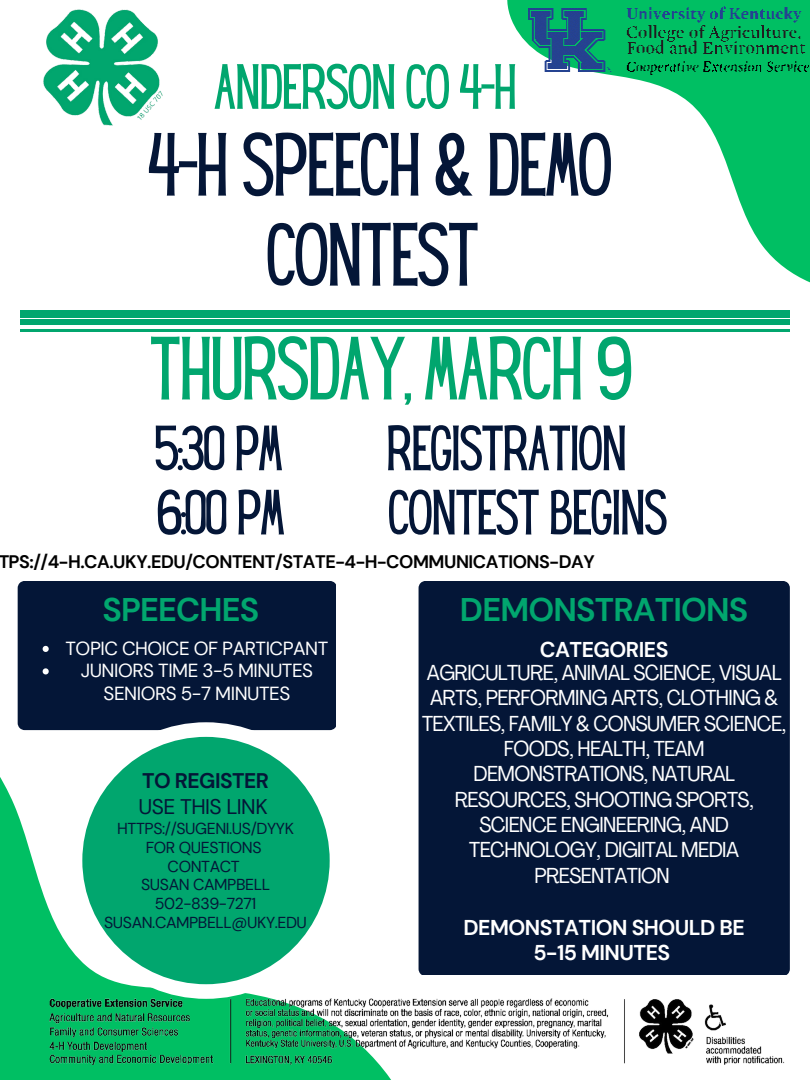
<style>
.page{position:relative;width:810px;height:1080px;background:#fff}
.page>*{position:absolute;margin:0;border:0;box-sizing:border-box;transform-origin:0 0}
.t1{font:78.38px/90px "Hey Gotcha";letter-spacing:-.025em;color:#041637;text-align:center}
.t2{font:78.38px "Hey Gotcha";letter-spacing:-.025em;color:#01a66e}
.t3{font:55.88px "Hey Gotcha";letter-spacing:-.025em;color:#041637}
.t4{font:55.88px "Hey Gotcha";letter-spacing:-.025em;color:#01a66e}
.t5{font:700 32.69px "DM Sans";letter-spacing:-.025em;color:#01a66e}
.t6{font:condensed 21.44px/25.3px "Agrandir";letter-spacing:-.025em;color:#fff;text-align:center}
.t7{font:700 21.44px/25.3px "DM Sans";letter-spacing:-.025em;color:#fff;text-align:center}
.t8{font:21.12px "DM Sans";letter-spacing:-.025em;color:#041637}
.t9{font:700 21.12px "DM Sans";letter-spacing:-.025em;color:#041637}
.t10{font:18.94px/22.5px "DM Sans";letter-spacing:-.025em;color:#fff;text-align:center}
.t11{font:700 18.12px "DM Sans";letter-spacing:-.025em;color:#000}
.t12{font:15.88px/18.7px "DM Sans";letter-spacing:-.025em;color:#041637;text-align:center}
</style>
<div class="page">
<svg style="left:442px;top:0;width:368px;height:332px"></svg>
<svg style="left:0;top:590px;width:419px;height:407px"></svg>
<div style="left:18px;top:581px;width:318px;height:149px;background:#041637"></div>
<img style="left:0;top:997px;width:785px;height:83px">
<img style="left:529px;top:7px;width:281px;height:67px">
<img style="left:43px;top:9px;width:120px;height:117px">
<div style="left:20px;top:310px;width:51px;height:7px;background:#01a66e"></div>
<div style="left:20px;top:319px;width:51px;height:5px;background:#01a66e"></div>
<hr style="left:20px;top:329px;width:51px;height:2px;background:#01a66e">
<div style="left:71px;top:310px;width:52px;height:7px;background:#01a66e"></div>
<div style="left:71px;top:319px;width:52px;height:5px;background:#01a66e"></div>
<hr style="left:71px;top:329px;width:52px;height:2px;background:#01a66e">
<div style="left:123px;top:310px;width:51px;height:7px;background:#01a66e"></div>
<div style="left:123px;top:319px;width:51px;height:5px;background:#01a66e"></div>
<hr style="left:123px;top:329px;width:51px;height:2px;background:#01a66e">
<div style="left:174px;top:310px;width:51px;height:7px;background:#01a66e"></div>
<div style="left:174px;top:319px;width:51px;height:5px;background:#01a66e"></div>
<hr style="left:174px;top:329px;width:51px;height:2px;background:#01a66e">
<div style="left:225px;top:310px;width:52px;height:7px;background:#01a66e"></div>
<div style="left:225px;top:319px;width:52px;height:5px;background:#01a66e"></div>
<hr style="left:225px;top:329px;width:52px;height:2px;background:#01a66e">
<div style="left:277px;top:310px;width:51px;height:7px;background:#01a66e"></div>
<div style="left:277px;top:319px;width:51px;height:5px;background:#01a66e"></div>
<hr style="left:277px;top:329px;width:51px;height:2px;background:#01a66e">
<div style="left:328px;top:310px;width:51px;height:7px;background:#01a66e"></div>
<div style="left:328px;top:319px;width:51px;height:5px;background:#01a66e"></div>
<hr style="left:328px;top:329px;width:51px;height:2px;background:#01a66e">
<div style="left:379px;top:310px;width:52px;height:7px;background:#01a66e"></div>
<div style="left:379px;top:319px;width:52px;height:5px;background:#01a66e"></div>
<hr style="left:379px;top:329px;width:52px;height:2px;background:#01a66e">
<div style="left:431px;top:310px;width:51px;height:7px;background:#01a66e"></div>
<div style="left:431px;top:319px;width:51px;height:5px;background:#01a66e"></div>
<hr style="left:431px;top:329px;width:51px;height:2px;background:#01a66e">
<div style="left:482px;top:310px;width:51px;height:7px;background:#01a66e"></div>
<div style="left:482px;top:319px;width:51px;height:5px;background:#01a66e"></div>
<hr style="left:482px;top:329px;width:51px;height:2px;background:#01a66e">
<div style="left:533px;top:310px;width:52px;height:7px;background:#01a66e"></div>
<div style="left:533px;top:319px;width:52px;height:5px;background:#01a66e"></div>
<hr style="left:533px;top:329px;width:52px;height:2px;background:#01a66e">
<div style="left:585px;top:310px;width:51px;height:7px;background:#01a66e"></div>
<div style="left:585px;top:319px;width:51px;height:5px;background:#01a66e"></div>
<hr style="left:585px;top:329px;width:51px;height:2px;background:#01a66e">
<div style="left:636px;top:310px;width:51px;height:7px;background:#01a66e"></div>
<div style="left:636px;top:319px;width:51px;height:5px;background:#01a66e"></div>
<hr style="left:636px;top:329px;width:51px;height:2px;background:#01a66e">
<div style="left:687px;top:310px;width:52px;height:7px;background:#01a66e"></div>
<div style="left:687px;top:319px;width:52px;height:5px;background:#01a66e"></div>
<hr style="left:687px;top:329px;width:52px;height:2px;background:#01a66e">
<div style="left:739px;top:310px;width:51px;height:7px;background:#01a66e"></div>
<div style="left:739px;top:319px;width:51px;height:5px;background:#01a66e"></div>
<hr style="left:739px;top:329px;width:51px;height:2px;background:#01a66e">
<div style="left:419px;top:581px;width:371px;height:394px;background:#041637"></div>
<svg style="left:68px;top:722px;width:276px;height:277px;fill:#01a66e"></svg>
<svg style="left:43px;top:646px;width:6px;height:6px"></svg>
<svg style="left:43px;top:668px;width:6px;height:6px"></svg>
<h2 class="t4" style="left:213px;top:64px;width:305px">ANDERSON CO 4-H</h2>
<h1 class="t1" style="left:148px;top:127px;width:466px">4-H SPEECH &amp; DEMO<br>CONTEST</h1>
<h1 class="t2" style="left:150px;top:337px;width:484px">THURSDAY, MARCH 9</h1>
<h2 class="t3" style="left:155px;top:426px;width:130px">5:30 PM</h2>
<h2 class="t3" style="left:386px;top:426px;width:243px">REGISTRATION</h2>
<h2 class="t3" style="left:157px;top:490px;width:130px">6:00 PM</h2>
<h2 class="t3" style="left:388px;top:490px;width:281px">CONTEST BEGINS</h2>
<p class="t11" style="left:-2px;top:550px;width:598px">TPS://4-H.CA.UKY.EDU/CONTENT/STATE-4-H-COMMUNICATIONS-DAY</p>
<h3 class="t5" style="left:460px;top:588px;width:290px">DEMONSTRATIONS</h3>
<p class="t7" style="left:540px;top:637px;width:130px">CATEGORIES</p>
<p class="t6" style="left:422px;top:662px;width:366px">AGRICULTURE, ANIMAL SCIENCE, VISUAL<br>ARTS, PERFORMING ARTS, CLOTHING &amp;<br>TEXTILES, FAMILY &amp; CONSUMER SCIENCE,<br>FOODS, HEALTH, TEAM<br>DEMONSTRATIONS, NATURAL<br>RESOURCES, SHOOTING SPORTS,<br>SCIENCE ENGINEERING, AND<br>TECHNOLOGY, DIGIITAL MEDIA<br>PRESENTATION</p>
<p class="t7" style="left:464px;top:915px;width:283px">DEMONSTATION SHOULD BE<br>5-15 MINUTES</p>
<h3 class="t5" style="left:102px;top:588px;width:158px">SPEECHES</h3>
<p class="t10" style="left:66px;top:637px;width:264px">TOPIC CHOICE OF PARTICPANT<br>JUNIORS TIME 3-5 MINUTES<br>SENIORS 5-7 MINUTES</p>
<p class="t9" style="left:142px;top:767px;width:128px">TO REGISTER</p>
<p class="t8" style="left:139px;top:793px;width:131px">USE THIS LINK</p>
<p class="t12" style="left:104px;top:819px;width:204px">HTTPS://SUGENI.US/DYYK<br>FOR QUESTIONS<br>CONTACT<br>SUSAN CAMPBELL<br>502-839-7271<br>SUSAN.CAMPBELL@UKY.EDU</p>
</div>
